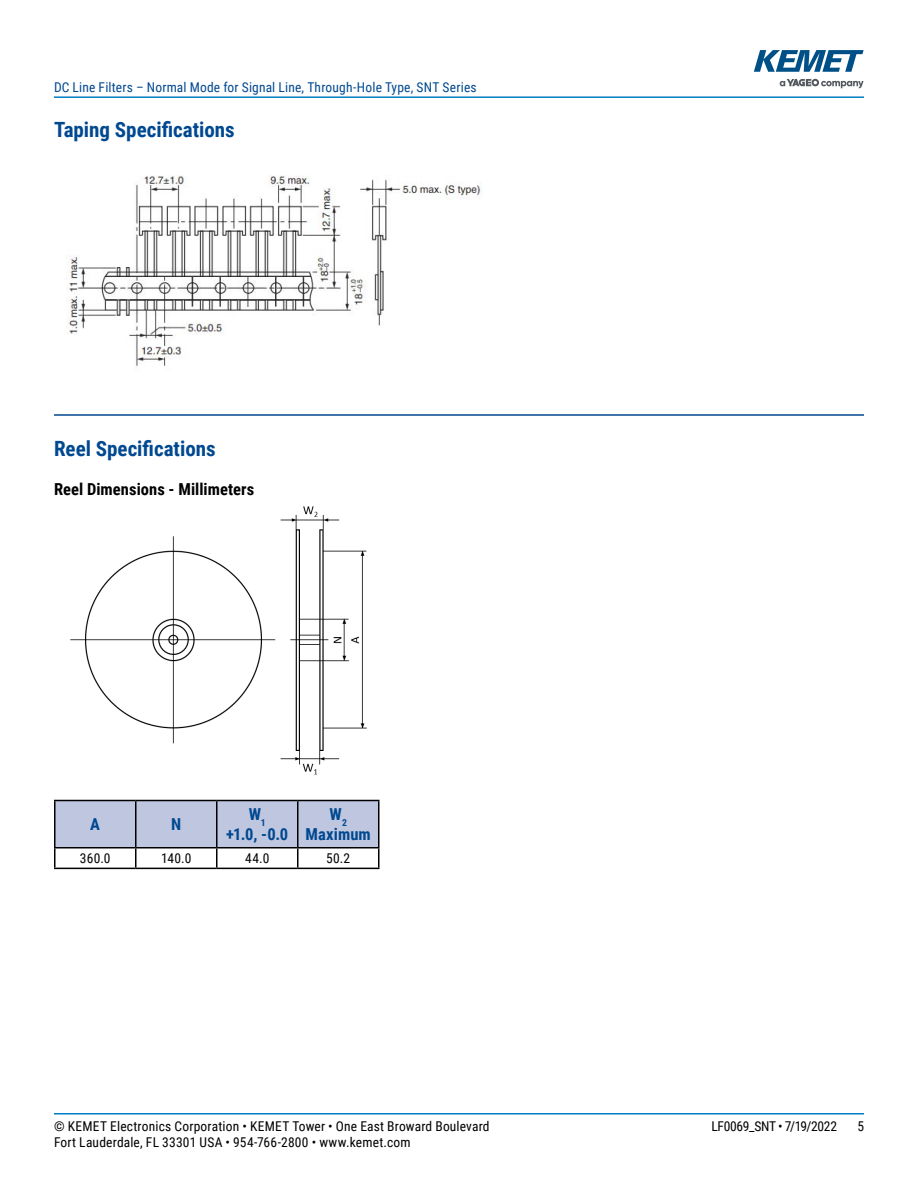
<style>
.page{position:relative;width:918px;height:1188px;background:#fff}
.page>*{position:absolute;margin:0;border:0;box-sizing:border-box;transform-origin:0 0}
.t1{font:700 21px "Roboto Condensed";color:#004990}
.t2{font:700 16.5px "Roboto Condensed";letter-spacing:.005em;color:#000}
.t3{font:700 16.5px/19.8px "Roboto Condensed";letter-spacing:.005em;color:#004990;text-align:center}
.t4{font:13.5px "Roboto Condensed";letter-spacing:.015em;color:#000}
.t5{font:13.5px "Roboto Condensed";letter-spacing:.015em;color:#004990}
.t6{font:13.5px "Roboto Condensed";letter-spacing:-.02em;color:#000}
</style>
<div class="page">
<hr style="left:54px;top:1113px;width:810px;height:2px;background:#007dc3">
<hr style="left:54px;top:96px;width:810px;height:2px;background:#007dc3">
<svg style="left:780px;top:79px;width:84px;height:9px"></svg>
<svg style="left:754px;top:50px;width:110px;height:22px"></svg>
<hr style="left:54px;top:414px;width:810px;height:2px;background:#004990">
<img style="left:66px;top:175px;width:416px;height:191px">
<img style="left:70px;top:506px;width:297px;height:269px">
<hr style="left:54px;top:847px;width:82px;height:1px;background:#000">
<hr style="left:298px;top:847px;width:82px;height:1px;background:#000">
<svg style="left:56px;top:801px;width:322px;height:67px"></svg>
<hr style="left:54px;top:800px;width:82px;height:1px;background:#000">
<hr style="left:54px;top:801px;width:2px;height:46px;background:#000">
<hr style="left:136px;top:800px;width:81px;height:1px;background:#000">
<hr style="left:217px;top:800px;width:81px;height:1px;background:#000">
<hr style="left:298px;top:800px;width:82px;height:1px;background:#000">
<hr style="left:378px;top:801px;width:2px;height:46px;background:#000">
<hr style="left:54px;top:848px;width:2px;height:20px;background:#000">
<hr style="left:378px;top:848px;width:2px;height:20px;background:#000">
<hr style="left:54px;top:868px;width:82px;height:1px;background:#000">
<hr style="left:136px;top:868px;width:81px;height:1px;background:#000">
<hr style="left:217px;top:868px;width:81px;height:1px;background:#000">
<hr style="left:298px;top:868px;width:82px;height:1px;background:#000">
<p class="t5" style="left:54px;top:78px;width:424px">DC Line Filters – Normal Mode for Signal Line, Through-Hole Type, SNT Series</p>
<h1 class="t1" style="left:54px;top:115px;width:182px">Taping Specifications</h1>
<h1 class="t1" style="left:54px;top:434px;width:163px">Reel Specifications</h1>
<p class="t2" style="left:54px;top:478px;width:202px">Reel Dimensions - Millimeters</p>
<p class="t3" style="left:90px;top:814px;width:11px">A</p>
<p class="t3" style="left:171px;top:814px;width:12px">N</p>
<p class="t3" style="left:226px;top:804px;width:64px">W<sub>1<br></sub>+1.0, -0.0</p>
<p class="t3" style="left:306px;top:804px;width:67px">W<sub>2<br></sub>Maximum</p>
<p class="t4" style="left:80px;top:849px;width:32px">360.0</p>
<p class="t4" style="left:161px;top:849px;width:32px">140.0</p>
<p class="t4" style="left:245px;top:849px;width:26px">44.0</p>
<p class="t4" style="left:326px;top:849px;width:25px">50.2</p>
<p class="t4" style="left:54px;top:1116px;width:437px">© KEMET Electronics Corporation • KEMET Tower • One East Broward Boulevard</p>
<p class="t6" style="left:711px;top:1116px;width:127px">LF0069_SNT • 7/19/2022</p>
<p class="t4" style="left:857px;top:1116px;width:8px">5</p>
<p class="t4" style="left:54px;top:1133px;width:358px">Fort Lauderdale, FL 33301 USA • 954-766-2800 • www.kemet.com</p>
</div>
